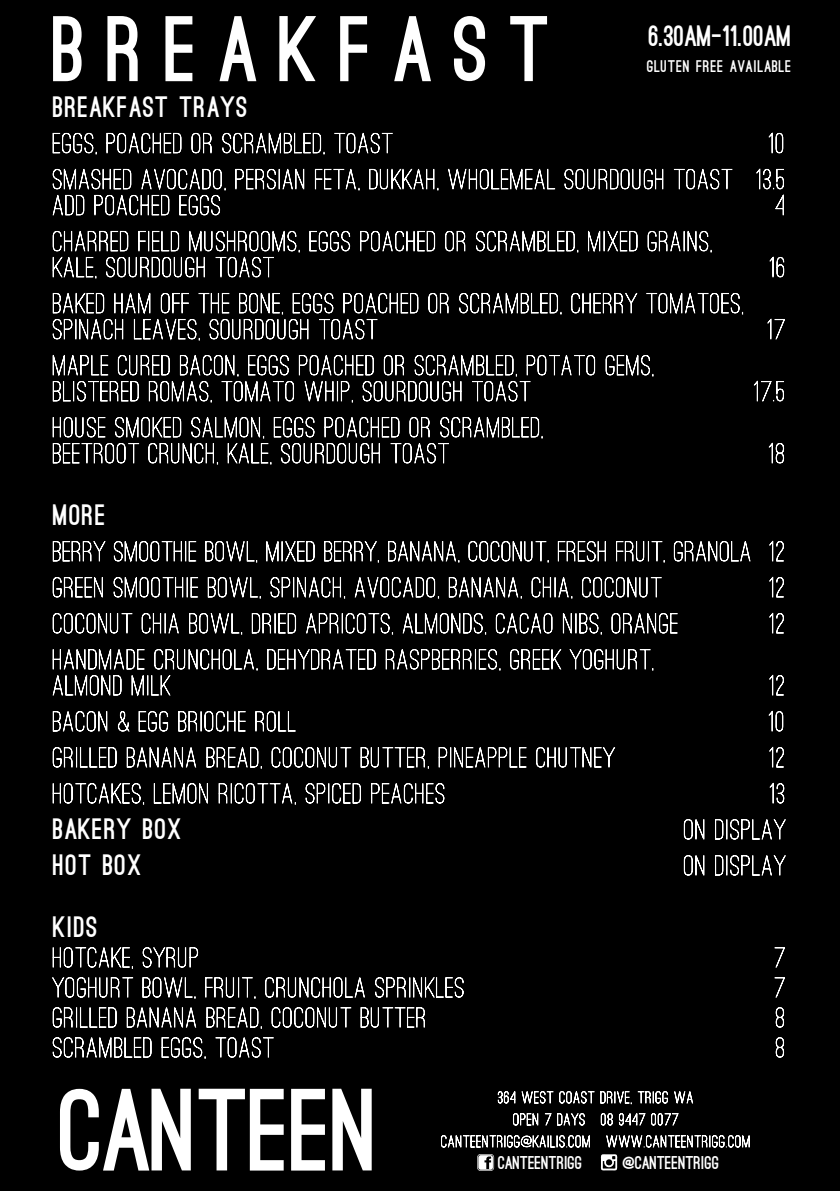
<style>
.page{position:relative;width:840px;height:1191px;background:#fff}
.page>*{position:absolute;margin:0;border:0;box-sizing:border-box;transform-origin:0 0}
.t1{font:900 110.8px "Ostrich Sans";color:#fff}
.t2{font:900 88.2px "Ostrich Sans";letter-spacing:.24em;color:#fff}
.t3{font:900 28px/36px "Ostrich Sans";letter-spacing:.05em;color:#fff}
.t4{font:900 28px "Ostrich Sans";color:#fff}
.t5{font:900 17.6px "Ostrich Sans";color:#fff}
.t6{font:900 16px "Ostrich Sans";letter-spacing:.05em;color:#fff}
</style>
<div class="page">
<div style="left:0;top:0;width:839px;height:1191px;background:#000"></div>
<svg style="left:53px;top:133px;width:44px;height:21px"></svg>
<svg style="left:106px;top:132px;width:75px;height:21px"></svg>
<svg style="left:191px;top:133px;width:20px;height:20px"></svg>
<svg style="left:222px;top:132px;width:102px;height:22px"></svg>
<svg style="left:334px;top:132px;width:58px;height:21px"></svg>
<svg style="left:768px;top:132px;width:14px;height:21px"></svg>
<svg style="left:235px;top:168px;width:69px;height:21px"></svg>
<svg style="left:315px;top:168px;width:44px;height:22px"></svg>
<svg style="left:369px;top:168px;width:69px;height:22px"></svg>
<svg style="left:448px;top:168px;width:107px;height:22px"></svg>
<svg style="left:564px;top:169px;width:99px;height:20px"></svg>
<svg style="left:673px;top:168px;width:59px;height:21px"></svg>
<svg style="left:756px;top:168px;width:27px;height:21px"></svg>
<svg style="left:52px;top:168px;width:173px;height:47px"></svg>
<svg style="left:775px;top:195px;width:8px;height:20px"></svg>
<svg style="left:309px;top:231px;width:41px;height:20px"></svg>
<svg style="left:360px;top:230px;width:75px;height:21px"></svg>
<svg style="left:445px;top:231px;width:20px;height:20px"></svg>
<svg style="left:476px;top:230px;width:102px;height:22px"></svg>
<svg style="left:588px;top:230px;width:49px;height:22px"></svg>
<svg style="left:647px;top:230px;width:64px;height:22px"></svg>
<svg style="left:53px;top:230px;width:247px;height:48px"></svg>
<svg style="left:769px;top:256px;width:14px;height:21px"></svg>
<svg style="left:428px;top:293px;width:20px;height:20px"></svg>
<svg style="left:459px;top:292px;width:102px;height:22px"></svg>
<svg style="left:571px;top:293px;width:66px;height:20px"></svg>
<svg style="left:646px;top:292px;width:94px;height:22px"></svg>
<svg style="left:53px;top:292px;width:365px;height:49px"></svg>
<svg style="left:767px;top:318px;width:17px;height:21px"></svg>
<svg style="left:605px;top:355px;width:48px;height:21px"></svg>
<svg style="left:53px;top:355px;width:542px;height:48px"></svg>
<svg style="left:753px;top:380px;width:30px;height:21px"></svg>
<svg style="left:53px;top:417px;width:489px;height:47px"></svg>
<svg style="left:768px;top:442px;width:15px;height:21px"></svg>
<svg style="left:53px;top:541px;width:53px;height:20px"></svg>
<svg style="left:114px;top:541px;width:82px;height:20px"></svg>
<svg style="left:205px;top:541px;width:52px;height:22px"></svg>
<svg style="left:266px;top:541px;width:48px;height:21px"></svg>
<svg style="left:324px;top:541px;width:55px;height:21px"></svg>
<svg style="left:388px;top:541px;width:71px;height:21px"></svg>
<svg style="left:468px;top:541px;width:80px;height:21px"></svg>
<svg style="left:557px;top:541px;width:48px;height:20px"></svg>
<svg style="left:616px;top:541px;width:48px;height:21px"></svg>
<svg style="left:673px;top:541px;width:77px;height:20px"></svg>
<svg style="left:769px;top:540px;width:14px;height:21px"></svg>
<svg style="left:53px;top:577px;width:50px;height:20px"></svg>
<svg style="left:113px;top:577px;width:85px;height:20px"></svg>
<svg style="left:207px;top:577px;width:54px;height:22px"></svg>
<svg style="left:270px;top:577px;width:75px;height:21px"></svg>
<svg style="left:354px;top:577px;width:85px;height:22px"></svg>
<svg style="left:448px;top:577px;width:73px;height:21px"></svg>
<svg style="left:531px;top:577px;width:41px;height:21px"></svg>
<svg style="left:582px;top:577px;width:79px;height:20px"></svg>
<svg style="left:769px;top:576px;width:14px;height:21px"></svg>
<svg style="left:53px;top:613px;width:79px;height:20px"></svg>
<svg style="left:141px;top:613px;width:38px;height:20px"></svg>
<svg style="left:189px;top:613px;width:53px;height:22px"></svg>
<svg style="left:251px;top:613px;width:45px;height:20px"></svg>
<svg style="left:306px;top:613px;width:87px;height:21px"></svg>
<svg style="left:402px;top:613px;width:84px;height:21px"></svg>
<svg style="left:495px;top:613px;width:57px;height:20px"></svg>
<svg style="left:562px;top:613px;width:39px;height:21px"></svg>
<svg style="left:611px;top:613px;width:66px;height:20px"></svg>
<svg style="left:769px;top:612px;width:14px;height:21px"></svg>
<svg style="left:267px;top:649px;width:108px;height:20px"></svg>
<svg style="left:385px;top:649px;width:115px;height:21px"></svg>
<svg style="left:510px;top:649px;width:51px;height:20px"></svg>
<svg style="left:569px;top:649px;width:84px;height:21px"></svg>
<svg style="left:52px;top:649px;width:205px;height:46px"></svg>
<svg style="left:769px;top:674px;width:14px;height:21px"></svg>
<svg style="left:53px;top:711px;width:54px;height:20px"></svg>
<svg style="left:118px;top:711px;width:12px;height:20px"></svg>
<svg style="left:138px;top:711px;width:30px;height:20px"></svg>
<svg style="left:178px;top:711px;width:68px;height:20px"></svg>
<svg style="left:255px;top:711px;width:41px;height:20px"></svg>
<svg style="left:768px;top:710px;width:14px;height:21px"></svg>
<svg style="left:53px;top:747px;width:64px;height:20px"></svg>
<svg style="left:127px;top:747px;width:69px;height:20px"></svg>
<svg style="left:206px;top:747px;width:56px;height:21px"></svg>
<svg style="left:271px;top:747px;width:80px;height:20px"></svg>
<svg style="left:360px;top:747px;width:69px;height:21px"></svg>
<svg style="left:438px;top:747px;width:88px;height:20px"></svg>
<svg style="left:536px;top:747px;width:79px;height:20px"></svg>
<svg style="left:769px;top:746px;width:14px;height:21px"></svg>
<svg style="left:53px;top:783px;width:91px;height:21px"></svg>
<svg style="left:154px;top:783px;width:54px;height:20px"></svg>
<svg style="left:218px;top:783px;width:78px;height:21px"></svg>
<svg style="left:305px;top:783px;width:56px;height:20px"></svg>
<svg style="left:371px;top:783px;width:73px;height:20px"></svg>
<svg style="left:769px;top:782px;width:15px;height:21px"></svg>
<svg style="left:683px;top:819px;width:21px;height:20px"></svg>
<svg style="left:715px;top:819px;width:70px;height:20px"></svg>
<svg style="left:683px;top:855px;width:21px;height:20px"></svg>
<svg style="left:715px;top:855px;width:70px;height:20px"></svg>
<svg style="left:53px;top:947px;width:80px;height:21px"></svg>
<svg style="left:142px;top:947px;width:56px;height:20px"></svg>
<svg style="left:774px;top:947px;width:10px;height:20px"></svg>
<svg style="left:205px;top:977px;width:50px;height:21px"></svg>
<svg style="left:265px;top:977px;width:100px;height:20px"></svg>
<svg style="left:375px;top:977px;width:88px;height:20px"></svg>
<svg style="left:774px;top:977px;width:10px;height:20px"></svg>
<svg style="left:52px;top:977px;width:144px;height:50px"></svg>
<svg style="left:206px;top:1007px;width:56px;height:21px"></svg>
<svg style="left:271px;top:1007px;width:80px;height:20px"></svg>
<svg style="left:360px;top:1007px;width:64px;height:20px"></svg>
<svg style="left:775px;top:1007px;width:8px;height:20px"></svg>
<svg style="left:53px;top:1037px;width:98px;height:20px"></svg>
<svg style="left:161px;top:1037px;width:45px;height:21px"></svg>
<svg style="left:215px;top:1037px;width:59px;height:20px"></svg>
<svg style="left:775px;top:1037px;width:8px;height:20px"></svg>
<svg style="left:441px;top:1091px;width:308px;height:79px"></svg>
<h2 class="t2" style="left:53px;top:16px;width:499px">BREAKFAST</h2>
<p class="t3" style="left:53px;top:90px;width:196px">BREAKFAST TRAYS</p>
<p class="t4" style="left:648px;top:25px;width:144px">6.30AM-11.00AM</p>
<p class="t6" style="left:646px;top:60px;width:146px">GLUTEN FREE AVAILABLE</p>
<p class="t3" style="left:53px;top:498px;width:54px">MORE</p>
<p class="t3" style="left:53px;top:812px;width:130px">BAKERY BOX<br>HOT BOX</p>
<p class="t3" style="left:53px;top:910px;width:46px">KIDS</p>
<h1 class="t1" style="left:60px;top:1088px;width:321px">CANTEEN</h1>
<p class="t5" style="left:498px;top:1156px;width:86px">CANTEENTRIGG</p>
<p class="t5" style="left:622px;top:1156px;width:98px">@CANTEENTRIGG</p>
</div>
